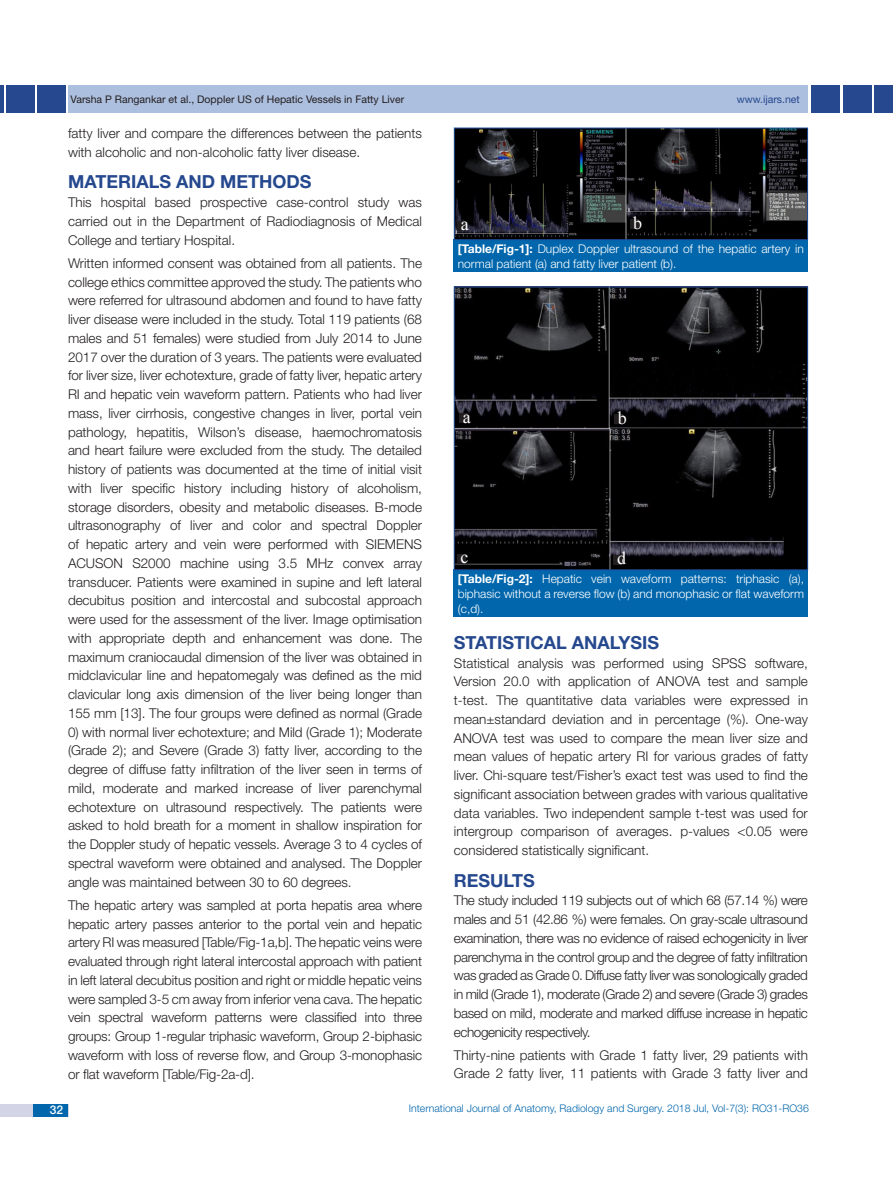
<style>
.page{position:relative;width:893px;height:1191px;background:#fff}
.page>*{position:absolute;margin:0;border:0;box-sizing:border-box;transform-origin:0 0}
.Heading{font:700 18px "Helvetica Neue";color:#25488e}
.t1{font:18px "Times New Roman";color:#fff}
.Body_Text{font:300 13.5px/18.8px "Helvetica Neue";color:#231f20;text-align:justify}
.Table_text{font:300 12px/15px "Helvetica Neue";color:#fff;text-align:justify}
.t2{font:500 12px "Helvetica Neue";color:#fff}
.t3{font:300 10.5px "Helvetica Neue";color:#0166ac}
.t4{font:10.5px "Helvetica Neue";color:#231f20}
.t5{font:10.5px "Helvetica Neue";color:#25488e}
.s1{font-weight:700}
</style>
<div class="page">
<hr style="left:0;top:85px;width:4px;height:28px;background:#25488e">
<div style="left:6px;top:85px;width:29px;height:28px;background:#25488e"></div>
<div style="left:68px;top:85px;width:740px;height:28px;background:#adbfdf"></div>
<div style="left:875px;top:85px;width:18px;height:28px;background:#25488e"></div>
<div style="left:843px;top:85px;width:29px;height:28px;background:#25488e"></div>
<div style="left:811px;top:85px;width:29px;height:28px;background:#25488e"></div>
<div style="left:0;top:1103px;width:68px;height:13px;background:#d3d5e7"></div>
<div style="left:33px;top:1103px;width:35px;height:13px;background:#0166ac"></div>
<div style="left:37px;top:85px;width:29px;height:28px;background:#25488e"></div>
<div style="left:454px;top:569px;width:354px;height:48px;background:#0166ac"></div>
<img style="left:456px;top:289px;width:350px;height:279px">
<div style="left:454px;top:287px;width:354px;height:283px;border:1px solid #214c99"></div>
<div style="left:459px;top:414px;width:9px;height:9px;background:#231f20"></div>
<div style="left:614px;top:415px;width:9px;height:9px;background:#231f20"></div>
<div style="left:457px;top:554px;width:8px;height:9px;background:#231f20"></div>
<div style="left:614px;top:555px;width:8px;height:9px;background:#231f20"></div>
<div style="left:454px;top:239px;width:354px;height:32px;background:#0166ac"></div>
<img style="left:456px;top:130px;width:350px;height:108px">
<div style="left:454px;top:128px;width:354px;height:112px;border:1px solid #214c99"></div>
<div style="left:457px;top:221px;width:9px;height:9px;background:#231f20"></div>
<div style="left:630px;top:220px;width:8px;height:9px;background:#231f20"></div>
<p class="t4" style="left:71px;top:93px;width:335px">Varsha P Rangankar et al., Doppler US of Hepatic Vessels in Fatty Liver</p>
<p class="t5" style="left:737px;top:93px;width:64px">www.ijars.net</p>
<p class="Body_Text" style="left:68px;top:124px;width:355px">fatty liver and compare the differences between the patients with alcoholic and non-alcoholic fatty liver disease.</p>
<p class="Heading" style="left:68px;top:171px;width:243px">MATERIALS AND METHODS</p>
<p class="Body_Text" style="left:68px;top:193px;width:355px">This hospital based prospective case-control study was carried out in the Department of Radiodiagnosis of Medical College and tertiary Hospital.</p>
<p class="Body_Text" style="left:68px;top:253px;width:356px">Written informed consent was obtained from all patients. The college ethics committee approved the study. The patients who were referred for ultrasound abdomen and found to have fatty liver disease were included in the study. Total 119 patients (68 males and 51 females) were studied from July 2014 to June 2017 over the duration of 3 years. The patients were evaluated for liver size, liver echotexture, grade of fatty liver, hepatic artery RI and hepatic vein waveform pattern. Patients who had liver mass, liver cirrhosis, congestive changes in liver, portal vein pathology, hepatitis, Wilson’s disease, haemochromatosis and heart failure were excluded from the study. The detailed history of patients was documented at the time of initial visit with liver specific history including history of alcoholism, storage disorders, obesity and metabolic diseases. B-mode ultrasonography of liver and color and spectral Doppler of hepatic artery and vein were performed with SIEMENS ACUSON S2000 machine using 3.5 MHz convex array transducer. Patients were examined in supine and left lateral decubitus position and intercostal and subcostal approach were used for the assessment of the liver. Image optimisation with appropriate depth and enhancement was done. The maximum craniocaudal dimension of the liver was obtained in midclavicular line and hepatomegaly was defined as the mid clavicular long axis dimension of the liver being longer than 155 mm [13]. The four groups were defined as normal (Grade</p>
<p class="Body_Text" style="left:68px;top:722px;width:356px">0) with normal liver echotexture; and Mild (Grade 1); Moderate (Grade 2); and Severe (Grade 3) fatty liver, according to the degree of diffuse fatty infiltration of the liver seen in terms of mild, moderate and marked increase of liver parenchymal echotexture on ultrasound respectively. The patients were asked to hold breath for a moment in shallow inspiration for the Doppler study of hepatic vessels. Average 3 to 4 cycles of spectral waveform were obtained and analysed. The Doppler angle was maintained between 30 to 60 degrees.</p>
<p class="Body_Text" style="left:68px;top:895px;width:356px">The hepatic artery was sampled at porta hepatis area where hepatic artery passes anterior to the portal vein and hepatic artery RI was measured [Table/Fig-1a,b]. The hepatic veins were evaluated through right lateral intercostal approach with patient in left lateral decubitus position and right or middle hepatic veins were sampled 3-5 cm away from inferior vena cava. The hepatic vein spectral waveform patterns were classified into three groups: Group 1-regular triphasic waveform, Group 2-biphasic waveform with loss of reverse flow, and Group 3-monophasic or flat waveform [Table/Fig-2a-d].</p>
<p class="t1" style="left:461px;top:212px;width:9px">a</p>
<p class="t1" style="left:633px;top:210px;width:10px">b</p>
<p class="Table_text" style="left:458px;top:241px;width:348px"><span class="s1">[TABLE/FIG-1]:</span> Duplex Doppler ultrasound of the hepatic artery in normal patient (a) and fatty liver patient (b).</p>
<p class="t1" style="left:463px;top:404px;width:9px">a</p>
<p class="t1" style="left:618px;top:405px;width:10px">b</p>
<p class="t1" style="left:460px;top:544px;width:9px">c</p>
<p class="t1" style="left:617px;top:546px;width:10px">d</p>
<p class="Table_text" style="left:458px;top:571px;width:348px"><span class="s1">[TABLE/FIG-2]:</span> Hepatic vein waveform patterns: triphasic (a), biphasic without a reverse flow (b) and monophasic or flat waveform (c,d).</p>
<p class="Heading" style="left:454px;top:631px;width:23px">STATISTICA</p>
<p class="Heading" style="left:556px;top:631px;width:85px">L ANALYSIS</p>
<p class="Body_Text" style="left:454px;top:653px;width:356px">Statistical analysis was performed using SPSS software, Version 20.0 with application of ANOVA test and sample t-test. The quantitative data variables were expressed in mean±standard deviation and in percentage (%). One-way ANOVA test was used to compare the mean liver size and mean values of hepatic artery RI for various grades of fatty liver. Chi-square test/Fisher’s exact test was used to find the significant association between grades with various qualitative data variables. Two independent sample t-test was used for intergroup comparison of averages. p-values &lt;0.05 were considered statistically significant.</p>
<p class="Heading" style="left:454px;top:869px;width:71px">RESULTS</p>
<p class="Body_Text" style="left:454px;top:891px;width:355px">The study included 119 subjects out of which 68 (57.14 %) were males and 51 (42.86 %) were females. On gray-scale ultrasound examination, there was no evidence of raised echogenicity in liver parenchyma in the control group and the degree of fatty infiltration was graded as Grade 0. Diffuse fatty liver was sonologically graded in mild (Grade 1), moderate (Grade 2) and severe (Grade 3) grades based on mild, moderate and marked diffuse increase in hepatic echogenicity respectively.</p>
<p class="Body_Text" style="left:454px;top:1045px;width:355px">Thirty-nine patients with Grade 1 fatty liver, 29 patients with<br>Grade 2 fatty liver, 11 patients with Grade 3 fatty liver and</p>
<p class="t2" style="left:50px;top:1102px;width:15px">32</p>
<p class="t3" style="left:409px;top:1101px;width:401px">International Journal of Anatomy, Radiology and Surgery. 2018 Jul, Vol-7(3): RO31-RO36</p>
</div>
